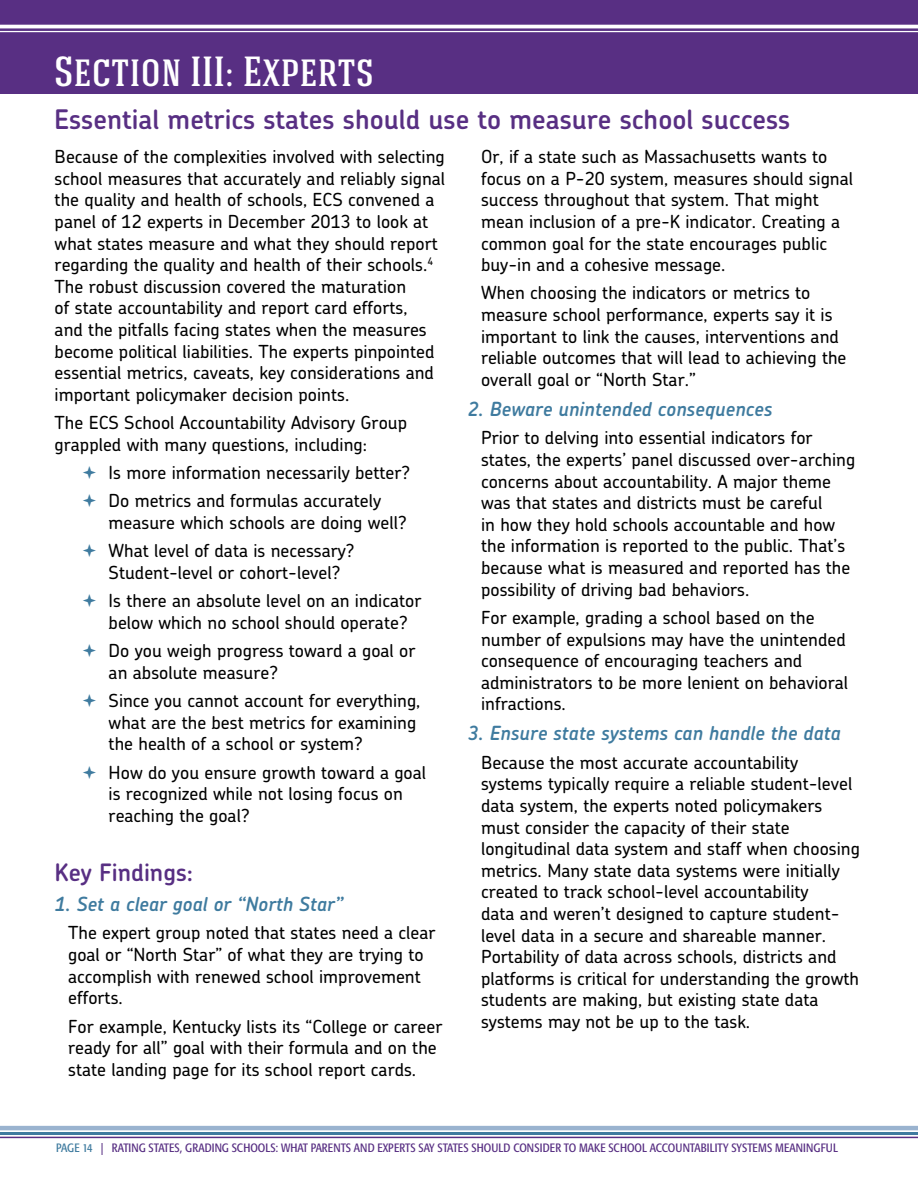
<style>
.page{position:relative;width:918px;height:1188px;background:#fff}
.page>*{position:absolute;margin:0;border:0;box-sizing:border-box;transform-origin:0 0}
.t1{font:500 42px "Hagin Caps";color:#fff}
.t2{font:600 27px "Chevin";color:#582f83}
.t3{font:600 24px "Chevin";color:#582f83}
.t4{font:italic 600 19.5px "Chevin";color:#3f7b9f}
.t5{font:500 18px/21.6px "Chevin";color:#000}
.t6{font:condensed 12px "Formata";color:#582f83}
.s1{color:#3f7b9f}
</style>
<div class="page">
<hr style="left:0;top:1126px;width:918px;height:4px;background:#9ab3cf">
<hr style="left:0;top:1132px;width:918px;height:3px;background:#3f7b9f">
<hr style="left:0;top:1137px;width:918px;height:1px;background:#582f83">
<div style="left:0;top:0;width:918px;height:94px;background:#582f83"></div>
<hr style="left:0;top:31px;width:918px;height:1px;background:#fff">
<hr style="left:0;top:25px;width:918px;height:3px;background:#fff">
<h1 class="t1" style="left:54px;top:44px;width:322px">Section III: Experts</h1>
<h2 class="t2" style="left:54px;top:101px;width:738px">Essential metrics states should use to measure school success</h2>
<p class="t5" style="left:55px;top:146px;width:392px">Because of the complexities involved with selecting school measures that accurately and reliably signal the quality and health of schools, ECS convened a panel of 12 experts in December 2013 to look at what states measure and what they should report regarding the quality and health of their schools.<sup>4<br></sup>The robust discussion covered the maturation<br>of state accountability and report card efforts,<br>and the pitfalls facing states when the measures become political liabilities. The experts pinpointed essential metrics, caveats, key considerations and important policymaker decision points.</p>
<p class="t5" style="left:55px;top:411px;width:354px">The ECS School Accountability Advisory Group grappled with many questions, including:</p>
<p class="t5" style="left:109px;top:458px;width:303px;line-height:28.3px">Is more information necessarily better?<br>Do metrics and formulas accurately</p>
<p class="t5" style="left:109px;top:508px;width:300px;line-height:28.3px">measure which schools are doing well?<br>What level of data is necessary?</p>
<p class="t5" style="left:109px;top:558px;width:314px;line-height:28.3px">Student-level or cohort-level?<br>Is there an absolute level on an indicator</p>
<p class="t5" style="left:109px;top:608px;width:308px;line-height:28.3px">below which no school should operate?<br>Do you weigh progress toward a goal or</p>
<p class="t5" style="left:109px;top:658px;width:313px;line-height:28.3px">an absolute measure?<br>Since you cannot account for everything,</p>
<p class="t5" style="left:109px;top:711px;width:309px">what are the best metrics for examining the health of a school or system?</p>
<p class="t5" style="left:109px;top:761px;width:319px">How do you ensure growth toward a goal is recognized while not losing focus on reaching the goal?</p>
<h3 class="t3" style="left:55px;top:857px;width:140px">Key Findings:</h3>
<p class="t4" style="left:55px;top:891px;width:290px">1. Set a clear goal or “North Star”</p>
<p class="t5" style="left:68px;top:922px;width:369px">The expert group noted that states need a clear goal or “North Star” of what they are trying to accomplish with renewed school improvement efforts.</p>
<p class="t5" style="left:68px;top:1015px;width:376px">For example, Kentucky lists its “College or career ready for all” goal with their formula and on the state landing page for its school report cards.</p>
<p class="t5" style="left:481px;top:146px;width:374px">Or, if a state such as Massachusetts wants to focus on a P-20 system, measures should signal success throughout that system. That might mean inclusion of a pre-K indicator. Creating a common goal for the state encourages public buy-in and a cohesive message.</p>
<p class="t5" style="left:481px;top:282px;width:367px">When choosing the indicators or metrics to measure school performance, experts say it is important to link the causes, interventions and reliable outcomes that will lead to achieving the overall goal or “North Star.”</p>
<p class="t4" style="left:468px;top:396px;width:306px">2. Beware unintended consequences</p>
<p class="t5" style="left:481px;top:427px;width:376px">Prior to delving into essential indicators for states, the experts’ panel discussed over-arching concerns about accountability. A major theme was that states and districts must be careful<br>in how they hold schools accountable and how the information is reported to the public. That’s because what is measured and reported has the possibility of driving bad behaviors.</p>
<p class="t5" style="left:481px;top:606px;width:369px">For example, grading a school based on the number of expulsions may have the unintended consequence of encouraging teachers and administrators to be more lenient on behavioral infractions.</p>
<p class="t4" style="left:468px;top:721px;width:375px">3. Ensure state systems can handle the data</p>
<p class="t5" style="left:481px;top:751px;width:380px">Because the most accurate accountability systems typically require a reliable student-level data system, the experts noted policymakers must consider the capacity of their state longitudinal data system and staff when choosing metrics. Many state data systems were initially created to track school-level accountability<br>data and weren’t designed to capture student&shy;level data in a secure and shareable manner.<br>Portability of data across schools, districts and platforms is critical for understanding the growth students are making, but existing state data systems may not be up to the task.</p>
<p class="t6" style="left:56px;top:1141px;width:784px"><span class="s1">PAGE 14</span> | RATING STATES, GRADING SCHOOLS: WHAT PARENTS AND EXPERTS SAY STATES SHOULD CONSIDER TO MAKE SCHOOL ACCOUNTABILITY SYSTEMS MEANINGFUL</p>
</div>
